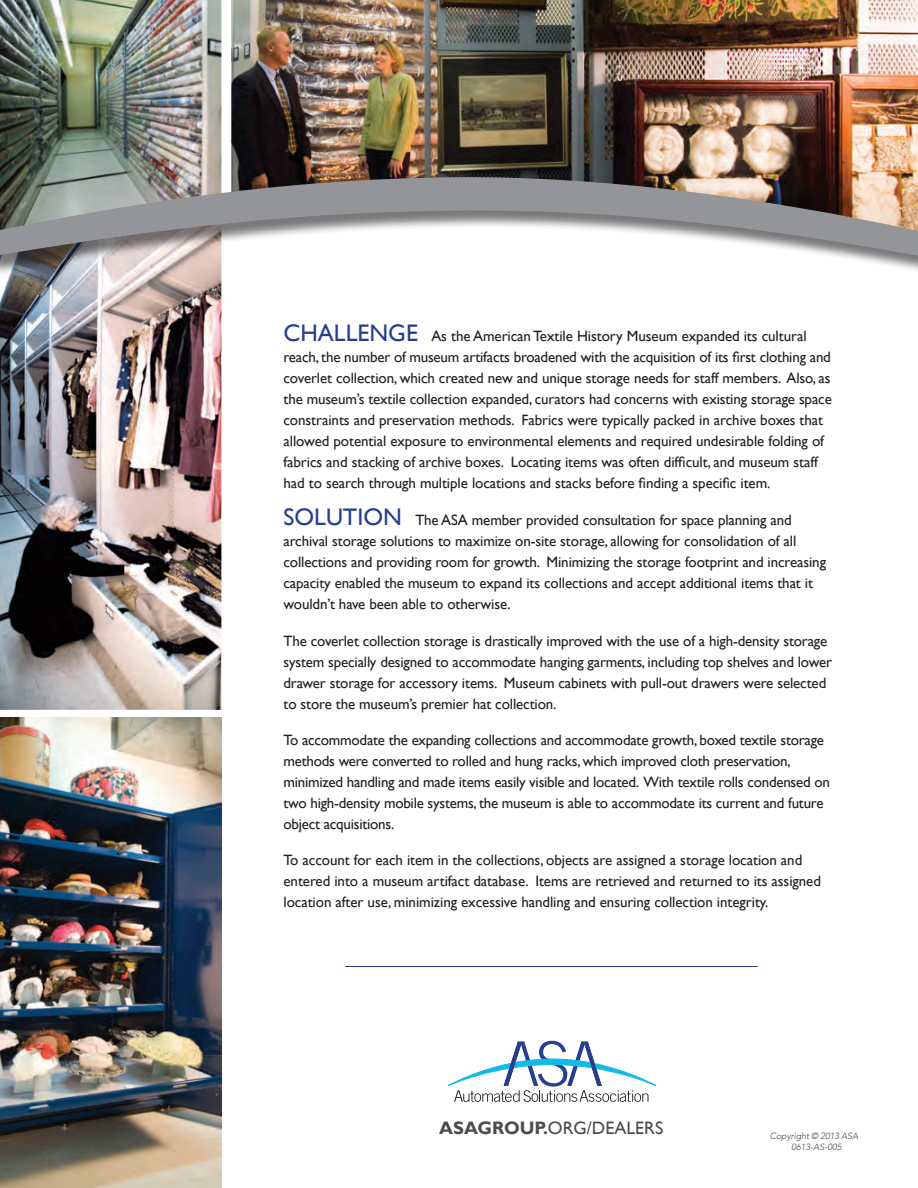
<style>
.page{position:relative;width:918px;height:1188px;background:#fff}
.page>*{position:absolute;margin:0;border:0;box-sizing:border-box;transform-origin:0 0}
.t1{font:18px "Gill Sans";color:#4b4c4d}
.t2{font:15px/21px "Gill Sans";letter-spacing:-.01em;color:#231f20}
.t3{font:italic 300 9px/10.8px "Avenir LT";letter-spacing:-.01em;color:#4b4c4d;text-align:center}
.s1{font-size:24px;color:#253f8e}
.s2{font-weight:700}
</style>
<div class="page">
<img style="left:0;top:0;width:221px;height:176px">
<img style="left:0;top:277px;width:221px;height:433px">
<img style="left:231px;top:0;width:687px;height:176px">
<img style="left:0;top:718px;width:221px;height:470px">
<div style="left:0;top:179px;width:918px;height:98px;background:#231f20;opacity:.6"></div>
<svg style="left:0;top:176px;width:918px;height:82px"></svg>
<hr style="left:345px;top:966px;width:413px;height:1px;background:#253f8e">
<svg style="left:447px;top:1041px;width:209px;height:61px"></svg>
<p class="t2" style="left:283px;top:325px;width:550px"><span class="s1">CHALLENGE</span> As the American Textile History Museum expanded its cultural reach, the number of museum artifacts broadened with the acquisition of its first clothing and coverlet collection, which created new and unique storage needs for staff members. Also, as the museum’s textile collection expanded, curators had concerns with existing storage space constraints and preservation methods. Fabrics were typically packed in archive boxes that allowed potential exposure to environmental elements and required undesirable folding of fabrics and stacking of archive boxes. Locating items was often difficult, and museum staff had to search through multiple locations and stacks before finding a specific item.</p>
<p class="t2" style="left:284px;top:510px;width:544px"><span class="s1">SOLUTION</span> The ASA member provided consultation for space planning and archival storage solutions to maximize on-site storage, allowing for consolidation of all collections and providing room for growth. Minimizing the storage footprint and increasing capacity enabled the museum to expand its collections and accept additional items that it wouldn’t have been able to otherwise.</p>
<p class="t2" style="left:284px;top:631px;width:550px">The coverlet collection storage is drastically improved with the use of a high-density storage system specially designed to accommodate hanging garments, including top shelves and lower drawer storage for accessory items. Museum cabinets with pull-out drawers were selected to store the museum’s premier hat collection.</p>
<p class="t2" style="left:284px;top:730px;width:548px">To accommodate the expanding collections and accommodate growth, boxed textile storage methods were converted to rolled and hung racks, which improved cloth preservation, minimized handling and made items easily visible and located. With textile rolls condensed on two high-density mobile systems, the museum is able to accommodate its current and future object acquisitions.</p>
<p class="t2" style="left:284px;top:850px;width:539px">To account for each item in the collections, objects are assigned a storage location and entered into a museum artifact database. Items are retrieved and returned to its assigned location after use, minimizing excessive handling and ensuring collection integrity.</p>
<p class="t1" style="left:439px;top:1117px;width:226px"><span class="s2">ASAGROUP.</span>ORG/DEALERS</p>
<p class="t3" style="left:770px;top:1131px;width:90px">Copyright © 2013 ASA<br>0613-AS-005</p>
</div>
